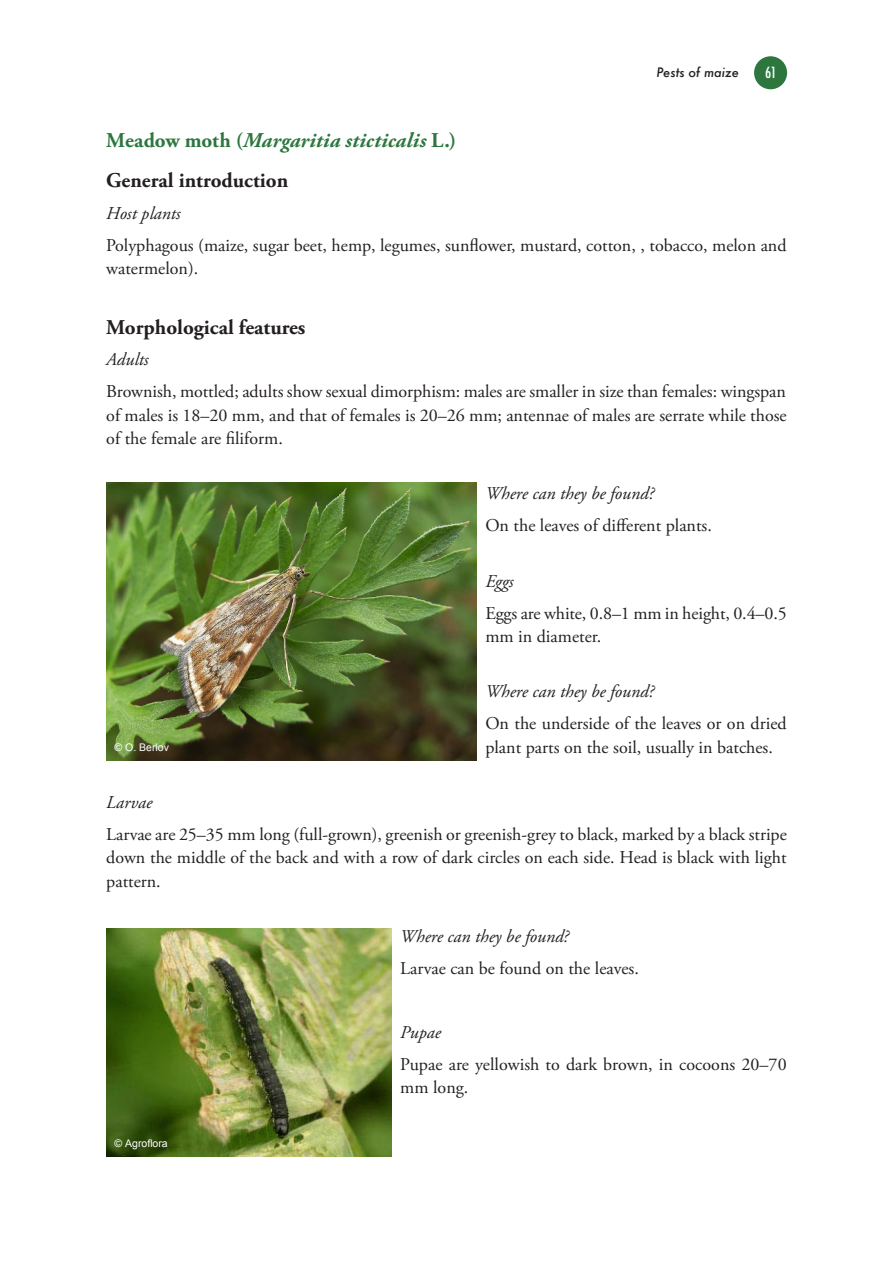
<style>
.page{position:relative;width:893px;height:1263px;background:#fff}
.page>*{position:absolute;margin:0;border:0;box-sizing:border-box;transform-origin:0 0}
.t1{font:italic 700 21px/40px "Adobe Garamond Pro";letter-spacing:.01em;color:#2d773f}
.t2{font:700 21px "Adobe Garamond Pro";color:#231f20}
.t3{font:18px/23.4px "Adobe Garamond Pro";color:#231f20}
.t4{font:italic 18px "Adobe Garamond Pro";color:#231f20}
.t5{font:500 condensed 15px "Futura";color:#fff}
.t6{font:italic 500 12.75px "Futura";color:#231f20}
.t7{font:10.5px "Arial";color:#fff}
.s1{font-style:normal}
.s2{font-style:normal;color:#231f20}
</style>
<div class="page">
<div style="left:754px;top:56px;width:33px;height:33px;background:#2d773f;border-radius:50%"></div>
<img style="left:106px;top:482px;width:371px;height:278px">
<img style="left:106px;top:928px;width:286px;height:228px">
<p class="t6" style="left:656px;top:63px;width:84px">Pests of maize</p>
<p class="t5" style="left:765px;top:63px;width:13px">61</p>
<p class="t1" style="left:106px;top:121px;width:351px"><span class="s1">Meadow moth (</span>Margaritia sticticalis <span class="s1">L.)<br></span><span class="s2">General introduction</span></p>
<p class="t4" style="left:106px;top:202px;width:76px">Host plants</p>
<p class="t3" style="left:106px;top:234px;width:682px">Polyphagous (maize, sugar beet, hemp, legumes, sunflower, mustard, cotton, , tobacco, melon and watermelon).</p>
<p class="t2" style="left:106px;top:315px;width:201px">Morphological features</p>
<p class="t4" style="left:106px;top:349px;width:44px">Adults</p>
<p class="t3" style="left:106px;top:381px;width:682px;text-align:justify">Brownish, mottled; adults show sexual dimorphism: males are smaller in size than females: wingspan of males is 18–20 mm, and that of females is 20–26 mm; antennae of males are serrate while those of the female are filiform.</p>
<p class="t7" style="left:115px;top:741px;width:56px">© O. Berlov</p>
<p class="t4" style="left:485px;top:483px;width:170px">Where can they be found?</p>
<p class="t3" style="left:485px;top:515px;width:228px">On the leaves of different plants.</p>
<p class="t4" style="left:485px;top:570px;width:30px">Eggs</p>
<p class="t3" style="left:485px;top:602px;width:303px">Eggs are white, 0.8–1 mm in height, 0.4–0.5 mm in diameter.</p>
<p class="t4" style="left:485px;top:681px;width:170px">Where can they be found?</p>
<p class="t3" style="left:485px;top:712px;width:303px">On the underside of the leaves or on dried plant parts on the soil, usually in batches.</p>
<p class="t4" style="left:106px;top:791px;width:48px">Larvae</p>
<p class="t3" style="left:106px;top:823px;width:682px;text-align:justify">Larvae are 25–35 mm long (full-grown), greenish or greenish-grey to black, marked by a black stripe down the middle of the back and with a row of dark circles on each side. Head is black with light pattern.</p>
<p class="t4" style="left:400px;top:925px;width:170px">Where can they be found?</p>
<p class="t3" style="left:400px;top:957px;width:240px">Larvae can be found on the leaves.</p>
<p class="t7" style="left:115px;top:1136px;width:55px">© Аgroflora</p>
<p class="t4" style="left:400px;top:1021px;width:42px">Pupae</p>
<p class="t3" style="left:400px;top:1053px;width:388px">Pupae are yellowish to dark brown, in cocoons 20–70 mm long.</p>
</div>
